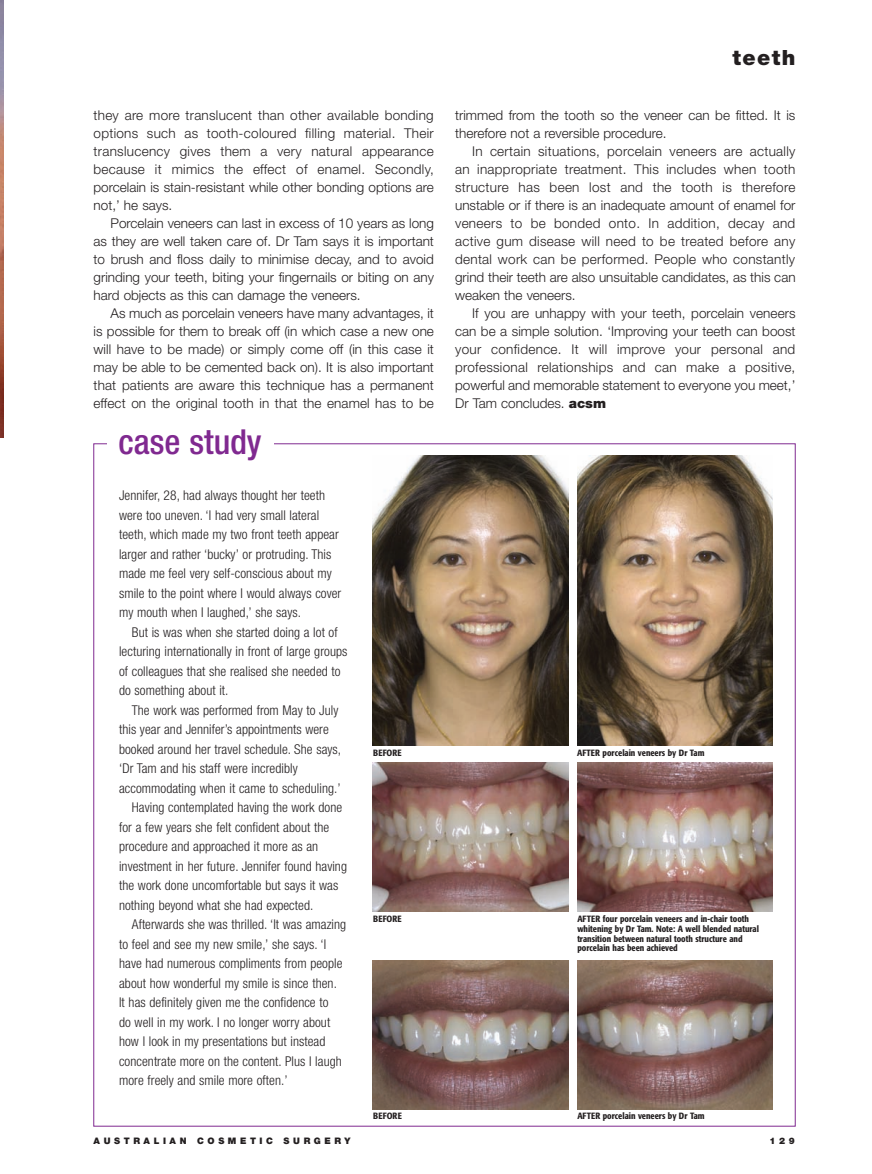
<style>
.page{position:relative;width:872px;height:1174px;background:#fff}
.page>*{position:absolute;margin:0;border:0;box-sizing:border-box;transform-origin:0 0}
.t1{font:500 condensed 34.5px "Helvetica Neue";color:#802990}
.t2{font:900 21px "Helvetica Neue";letter-spacing:.065em;color:#231f20}
.t3{font:300 13.5px/18px "Helvetica Neue";color:#231f20;text-align:justify}
.t4{font:300 condensed 13.5px/19.5px "Helvetica Neue";letter-spacing:.005em;color:#231f20}
.t5{font:500 condensed 9px/9.8px "Formata";color:#231f20}
.t6{font:900 9px "Helvetica Neue";letter-spacing:.4em;color:#231f20}
.s1{font-weight:900}
</style>
<div class="page">
<img style="left:0;top:0;width:3px;height:437px">
<img style="left:373px;top:455px;width:195px;height:290px">
<img style="left:577px;top:455px;width:196px;height:290px">
<img style="left:373px;top:762px;width:195px;height:149px">
<img style="left:577px;top:762px;width:196px;height:149px">
<img style="left:373px;top:960px;width:195px;height:149px">
<img style="left:577px;top:960px;width:196px;height:149px">
<p class="t3" style="left:94px;top:107px;width:342px">they are more translucent than other available bonding options such as tooth-coloured filling material. Their translucency gives them a very natural appearance because it mimics the effect of enamel. Secondly, porcelain is stain-resistant while other bonding options are not,’ he says.</p>
<p class="t3" style="left:94px;top:215px;width:342px;text-indent:17px">Porcelain veneers can last in excess of 10 years as long as they are well taken care of. Dr Tam says it is important to brush and floss daily to minimise decay, and to avoid grinding your teeth, biting your fingernails or biting on any hard objects as this can damage the veneers.</p>
<p class="t3" style="left:94px;top:305px;width:342px;text-indent:17px">As much as porcelain veneers have many advantages, it is possible for them to break off (in which case a new one will have to be made) or simply come off (in this case it may be able to be cemented back on). It is also important that patients are aware this technique has a permanent effect on the original tooth in that the enamel has to be</p>
<h1 class="t1" style="left:118px;top:429px;width:145px">case study</h1>
<h2 class="t2" style="left:732px;top:50px;width:64px">teeth</h2>
<p class="t3" style="left:455px;top:107px;width:342px">trimmed from the tooth so the veneer can be fitted. It is therefore not a reversible procedure.</p>
<p class="t3" style="left:455px;top:143px;width:342px;text-indent:17px">In certain situations, porcelain veneers are actually an inappropriate treatment. This includes when tooth structure has been lost and the tooth is therefore unstable or if there is an inadequate amount of enamel for veneers to be bonded onto. In addition, decay and active gum disease will need to be treated before any dental work can be performed. People who constantly grind their teeth are also unsuitable candidates, as this can weaken the veneers.</p>
<p class="t3" style="left:455px;top:305px;width:342px;text-indent:17px">If you are unhappy with your teeth, porcelain veneers can be a simple solution. ‘Improving your teeth can boost your confidence. It will improve your personal and professional relationships and can make a positive, powerful and memorable statement to everyone you meet,’ Dr Tam concludes. <span class="s1">acsm</span></p>
<p class="t4" style="left:119px;top:487px;width:224px">Jennifer, 28, had always thought her teeth were too uneven. ‘I had very small lateral teeth, which made my two front teeth appear larger and rather ‘bucky’ or protruding. This made me feel very self-conscious about my smile to the point where I would always cover my mouth when I laughed,’ she says.</p>
<p class="t4" style="left:119px;top:623px;width:230px;text-indent:13px">But is was when she started doing a lot of lecturing internationally in front of large groups of colleagues that she realised she needed to do something about it.</p>
<p class="t4" style="left:132px;top:701px;width:208px">The work was performed from May to July</p>
<p class="t4" style="left:119px;top:721px;width:211px">this year and Jennifer’s appointments were</p>
<p class="t4" style="left:119px;top:740px;width:224px">booked around her travel schedule. She says,</p>
<p class="t4" style="left:119px;top:760px;width:180px">‘Dr Tam and his staff were incredibly</p>
<p class="t4" style="left:119px;top:779px;width:223px">accommodating when it came to scheduling.’</p>
<p class="t4" style="left:132px;top:799px;width:212px">Having contemplated having the work done</p>
<p class="t4" style="left:119px;top:818px;width:211px">for a few years she felt confident about the</p>
<p class="t4" style="left:119px;top:838px;width:201px">procedure and approached it more as an</p>
<p class="t4" style="left:119px;top:857px;width:229px">investment in her future. Jennifer found having</p>
<p class="t4" style="left:119px;top:877px;width:221px">the work done uncomfortable but says it was</p>
<p class="t4" style="left:119px;top:896px;width:196px">nothing beyond what she had expected.</p>
<p class="t4" style="left:132px;top:916px;width:216px">Afterwards she was thrilled. ‘It was amazing</p>
<p class="t4" style="left:119px;top:935px;width:209px">to feel and see my new smile,’ she says. ‘I</p>
<p class="t4" style="left:119px;top:955px;width:225px">have had numerous compliments from people</p>
<p class="t4" style="left:119px;top:974px;width:219px">about how wonderful my smile is since then.</p>
<p class="t4" style="left:119px;top:994px;width:211px">It has definitely given me the confidence to</p>
<p class="t4" style="left:119px;top:1013px;width:213px">do well in my work. I no longer worry about</p>
<p class="t4" style="left:119px;top:1033px;width:208px">how I look in my presentations but instead</p>
<p class="t4" style="left:119px;top:1052px;width:224px">concentrate more on the content. Plus I laugh</p>
<p class="t4" style="left:119px;top:1072px;width:170px">more freely and smile more often.’</p>
<p class="t5" style="left:373px;top:748px;width:30px">BEFORE</p>
<p class="t5" style="left:577px;top:748px;width:129px">AFTER porcelain veneers by Dr Tam</p>
<p class="t5" style="left:373px;top:915px;width:30px">BEFORE</p>
<p class="t5" style="left:577px;top:915px;width:183px">AFTER four porcelain veneers and in-chair tooth whitening by Dr Tam. Note: A well blended natural transition between natural tooth structure and porcelain has been achieved</p>
<p class="t5" style="left:373px;top:1111px;width:30px">BEFORE</p>
<p class="t5" style="left:577px;top:1111px;width:129px">AFTER porcelain veneers by Dr Tam</p>
<p class="t6" style="left:94px;top:1137px;width:258px">AUSTRALIAN COSMETIC SURGERY</p>
<p class="t6" style="left:769px;top:1137px;width:27px">129</p>
</div>
